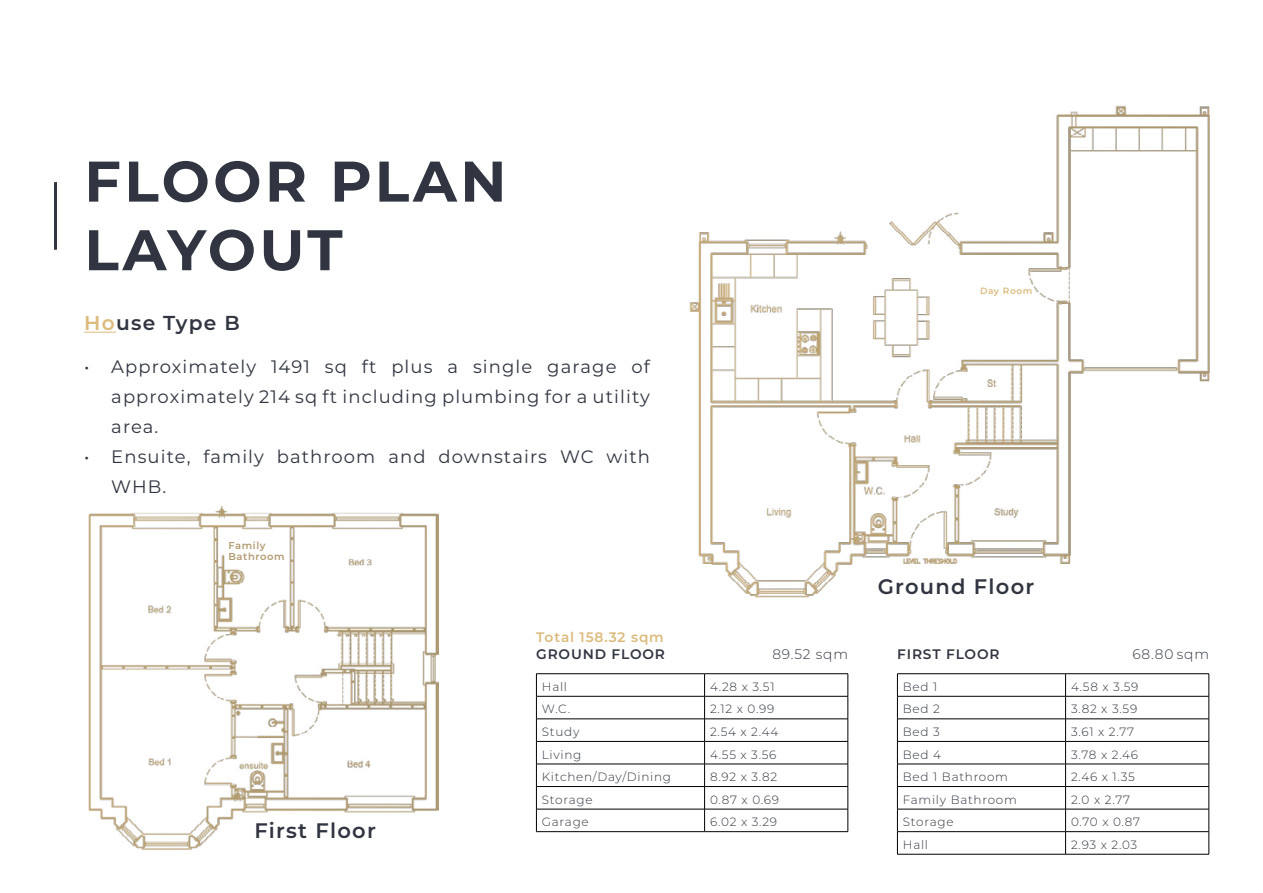
<style>
.page{position:relative;width:1263px;height:893px;background:#fff}
.page>*{position:absolute;margin:0;border:0;box-sizing:border-box;transform-origin:0 0}
.t1{font:700 57.15px/68.6px "Montserrat";letter-spacing:.06em;color:#303541}
.t2{font:600 21px "Montserrat";letter-spacing:.06em;color:#303541}
.t3{font:600 20.25px "Montserrat";letter-spacing:.06em;color:#303541}
.t4{font:18px/30px "Montserrat";letter-spacing:.06em;color:#303541;text-align:justify}
.t5{font:600 13.8px "Montserrat";letter-spacing:.06em;color:#303541}
.t6{font:300 13.8px "Montserrat";letter-spacing:.06em;color:#303541}
.t7{font:600 13.8px "Montserrat";letter-spacing:.06em;color:#dcbb7d}
.t8{font:300 12px "Montserrat";letter-spacing:.06em;color:#303541}
.t9{font:600 9.9px/12px "Montserrat";letter-spacing:.06em;color:#b19a70}
.t10{font:600 9px "Montserrat";letter-spacing:.06em;color:#dcbb7d}
.s1{color:#dcbb7d}
</style>
<div class="page">
<img style="left:88px;top:505px;width:351px;height:345px">
<hr style="left:54px;top:182px;width:3px;height:68px;background:#303541">
<hr style="left:84px;top:332px;width:32px;height:1px;background:#dcbb7d">
<img style="left:689px;top:105px;width:520px;height:493px">
<div style="left:827px;top:50px;width:176px;height:143px;background:#fff"></div>
<hr style="left:536px;top:673px;width:168px;height:1px;background:#000">
<hr style="left:704px;top:673px;width:144px;height:1px;background:#000">
<hr style="left:536px;top:696px;width:168px;height:1px;background:#000">
<hr style="left:704px;top:696px;width:144px;height:1px;background:#000">
<hr style="left:536px;top:719px;width:168px;height:1px;background:#000">
<hr style="left:704px;top:719px;width:144px;height:1px;background:#000">
<hr style="left:536px;top:741px;width:168px;height:1px;background:#000">
<hr style="left:704px;top:741px;width:144px;height:1px;background:#000">
<hr style="left:536px;top:764px;width:168px;height:1px;background:#000">
<hr style="left:704px;top:764px;width:144px;height:1px;background:#000">
<hr style="left:536px;top:786px;width:168px;height:1px;background:#000">
<hr style="left:704px;top:786px;width:144px;height:1px;background:#000">
<hr style="left:536px;top:809px;width:168px;height:1px;background:#000">
<svg style="left:536px;top:674px;width:1px;height:157px"></svg>
<hr style="left:704px;top:809px;width:144px;height:1px;background:#000">
<svg style="left:704px;top:674px;width:1px;height:157px"></svg>
<svg style="left:848px;top:674px;width:1px;height:157px"></svg>
<hr style="left:536px;top:831px;width:168px;height:1px;background:#000">
<hr style="left:704px;top:831px;width:144px;height:1px;background:#000">
<hr style="left:897px;top:673px;width:168px;height:1px;background:#000">
<hr style="left:1065px;top:673px;width:144px;height:1px;background:#000">
<hr style="left:897px;top:696px;width:168px;height:1px;background:#000">
<hr style="left:1065px;top:696px;width:144px;height:1px;background:#000">
<hr style="left:897px;top:719px;width:168px;height:1px;background:#000">
<hr style="left:1065px;top:719px;width:144px;height:1px;background:#000">
<hr style="left:897px;top:741px;width:168px;height:1px;background:#000">
<hr style="left:1065px;top:741px;width:144px;height:1px;background:#000">
<hr style="left:897px;top:764px;width:168px;height:1px;background:#000">
<hr style="left:1065px;top:764px;width:144px;height:1px;background:#000">
<hr style="left:897px;top:786px;width:168px;height:1px;background:#000">
<hr style="left:1065px;top:786px;width:144px;height:1px;background:#000">
<hr style="left:897px;top:809px;width:168px;height:1px;background:#000">
<hr style="left:1065px;top:809px;width:144px;height:1px;background:#000">
<hr style="left:897px;top:831px;width:168px;height:1px;background:#000">
<svg style="left:897px;top:674px;width:1px;height:180px"></svg>
<hr style="left:1065px;top:831px;width:144px;height:1px;background:#000">
<svg style="left:1065px;top:674px;width:1px;height:180px"></svg>
<svg style="left:1208px;top:674px;width:1px;height:180px"></svg>
<hr style="left:897px;top:854px;width:168px;height:1px;background:#000">
<hr style="left:1065px;top:854px;width:144px;height:1px;background:#000">
<div style="left:980px;top:287px;width:52px;height:11px;background:#fff"></div>
<h1 class="t1" style="left:84px;top:144px;width:424px">FLOOR PLAN<br>LAYOUT</h1>
<h3 class="t3" style="left:84px;top:309px;width:157px"><span class="s1">Ho</span>use Type B</h3>
<h3 class="t4" style="left:111px;top:351px;width:540px;text-indent:-27px">• Approximately 1491 sq ft plus a single garage of approximately 214 sq ft including plumbing for a utility area.</h3>
<h3 class="t4" style="left:111px;top:441px;width:540px;text-indent:-27px">• Ensuite, family bathroom and downstairs WC with<br>WHB.</h3>
<p class="t9" style="left:228px;top:539px;width:58px">Family<br>Bathroom</p>
<p class="t10" style="left:980px;top:284px;width:54px">Day Room</p>
<h2 class="t2" style="left:878px;top:572px;width:158px">Ground Floor</h2>
<h2 class="t2" style="left:254px;top:816px;width:123px">First Floor</h2>
<p class="t7" style="left:536px;top:627px;width:129px">Total 158.32 sqm</p>
<p class="t5" style="left:536px;top:644px;width:130px">GROUND FLOOR</p>
<p class="t6" style="left:772px;top:644px;width:77px">89.52 sqm</p>
<p class="t5" style="left:897px;top:644px;width:104px">FIRST FLOOR</p>
<p class="t6" style="left:1132px;top:644px;width:78px">68.80 sqm</p>
<p class="t8" style="left:542px;top:678px;width:27px">Hall</p>
<p class="t8" style="left:710px;top:678px;width:66px">4.28 x 3.51</p>
<p class="t8" style="left:542px;top:701px;width:30px">W.C.</p>
<p class="t8" style="left:710px;top:701px;width:66px">2.12 x 0.99</p>
<p class="t8" style="left:542px;top:723px;width:39px">Study</p>
<p class="t8" style="left:710px;top:723px;width:70px">2.54 x 2.44</p>
<p class="t8" style="left:542px;top:746px;width:41px">Living</p>
<p class="t8" style="left:710px;top:746px;width:68px">4.55 x 3.56</p>
<p class="t8" style="left:542px;top:769px;width:131px">Kitchen/Day/Dining</p>
<p class="t8" style="left:710px;top:769px;width:69px">8.92 x 3.82</p>
<p class="t8" style="left:542px;top:791px;width:52px">Storage</p>
<p class="t8" style="left:710px;top:791px;width:70px">0.87 x 0.69</p>
<p class="t8" style="left:542px;top:814px;width:48px">Garage</p>
<p class="t8" style="left:710px;top:814px;width:69px">6.02 x 3.29</p>
<p class="t8" style="left:903px;top:678px;width:36px">Bed 1</p>
<p class="t8" style="left:1071px;top:678px;width:69px">4.58 x 3.59</p>
<p class="t8" style="left:903px;top:701px;width:39px">Bed 2</p>
<p class="t8" style="left:1071px;top:701px;width:68px">3.82 x 3.59</p>
<p class="t8" style="left:903px;top:723px;width:38px">Bed 3</p>
<p class="t8" style="left:1071px;top:723px;width:65px">3.61 x 2.77</p>
<p class="t8" style="left:903px;top:746px;width:40px">Bed 4</p>
<p class="t8" style="left:1071px;top:746px;width:69px">3.78 x 2.46</p>
<p class="t8" style="left:903px;top:769px;width:107px">Bed 1 Bathroom</p>
<p class="t8" style="left:1071px;top:769px;width:65px">2.46 x 1.35</p>
<p class="t8" style="left:903px;top:791px;width:115px">Family Bathroom</p>
<p class="t8" style="left:1071px;top:791px;width:61px">2.0 x 2.77</p>
<p class="t8" style="left:903px;top:814px;width:52px">Storage</p>
<p class="t8" style="left:1071px;top:814px;width:71px">0.70 x 0.87</p>
<p class="t8" style="left:903px;top:836px;width:27px">Hall</p>
<p class="t8" style="left:1071px;top:836px;width:68px">2.93 x 2.03</p>
</div>
